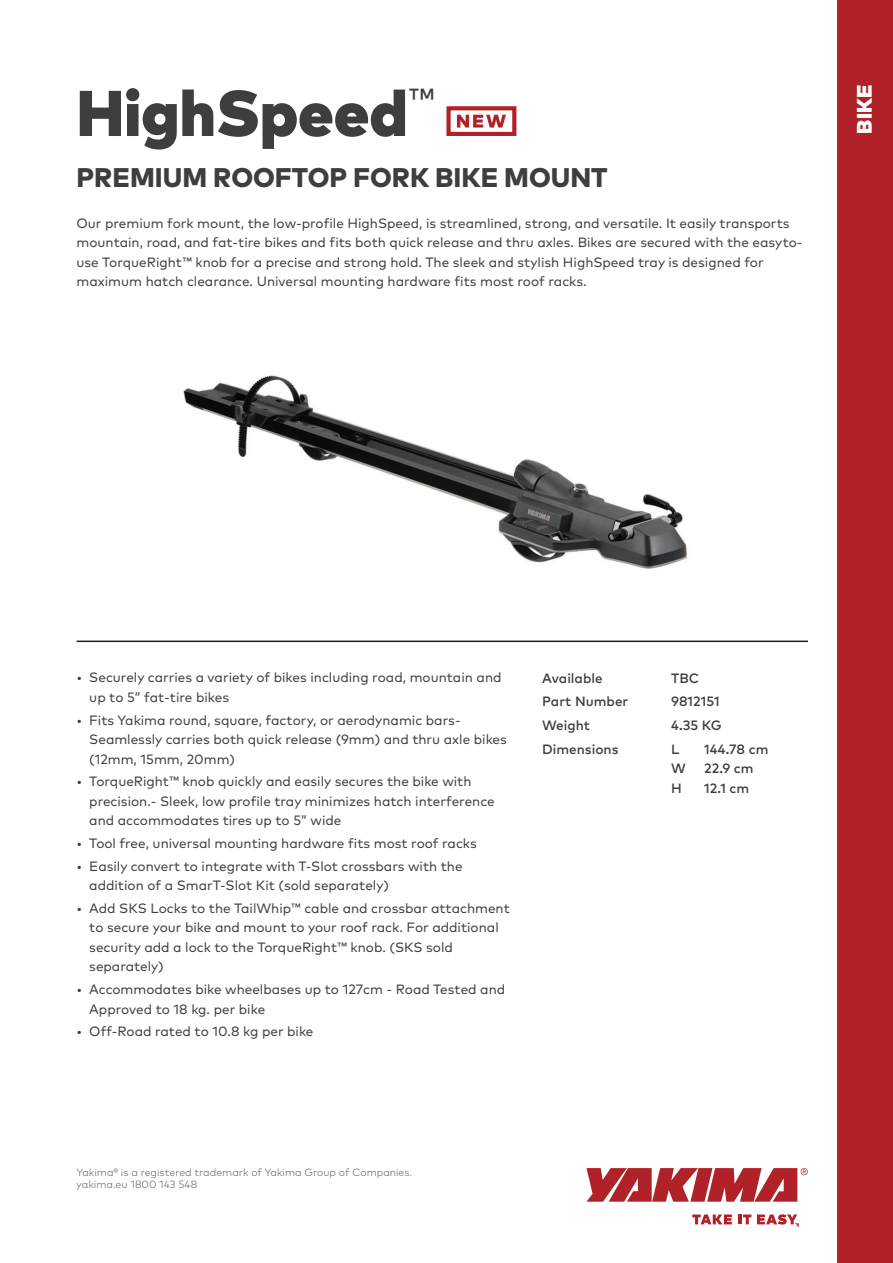
<style>
.page{position:relative;width:893px;height:1263px;background:#fff}
.page>*{position:absolute;margin:0;border:0;box-sizing:border-box;transform-origin:0 0}
.t1{font:900 64.5px "Mark OT";color:#3e3e3f}
.t2{font:800 27px "Mark OT";color:#3e3e3f}
.t3{font:900 21px "Mark OT";color:#fff}
.t4{font:13.5px/19.5px "Mark OT";color:#3e3e3f}
.t5{font:500 13.5px "Mark OT";color:#3e3e3f}
.t6{font:300 10.5px/12.6px "Mark OT";color:#5e686e}
</style>
<div class="page">
<svg style="left:586px;top:1168px;width:222px;height:34px"></svg>
<svg style="left:692px;top:1214px;width:40px;height:10px"></svg>
<hr style="left:738px;top:1214px;width:4px;height:10px;background:#b02128">
<svg style="left:743px;top:1214px;width:8px;height:10px"></svg>
<svg style="left:757px;top:1214px;width:42px;height:12px"></svg>
<img style="left:141px;top:375px;width:583px;height:268px">
<div style="left:838px;top:0;width:55px;height:1263px;background:#b02128"></div>
<hr style="left:77px;top:641px;width:731px;height:1px;background:#231f20">
<div style="left:446px;top:106px;width:70px;height:30px;border:4px solid #b02128"></div>
<svg style="left:457px;top:115px;width:49px;height:13px"></svg>
<h1 class="t1" style="left:77px;top:71px;width:360px">HighSpeed<sup>™</sup></h1>
<h2 class="t2" style="left:77px;top:160px;width:533px">PREMIUM ROOFTOP FORK BIKE MOUNT</h2>
<p class="t4" style="left:77px;top:213px;width:727px">Our premium fork mount, the low-profile HighSpeed, is streamlined, strong, and versatile. It easily transports mountain, road, and fat-tire bikes and fits both quick release and thru axles. Bikes are secured with the easyto&shy;use TorqueRight™ knob for a precise and strong hold. The sleek and stylish HighSpeed tray is designed for maximum hatch clearance. Universal mounting hardware fits most roof racks.</p>
<h3 class="t3" style="left:850px;top:134px;width:50px;rotate:-90deg">BIKE</h3>
<p class="t4" style="left:89px;top:668px;width:414px;text-indent:-13px">• Securely carries a variety of bikes including road, mountain and up to 5” fat-tire bikes</p>
<p class="t4" style="left:89px;top:710px;width:419px;text-indent:-13px">• Fits Yakima round, square, factory, or aerodynamic bars-<br>Seamlessly carries both quick release (9mm) and thru axle bikes (12mm, 15mm, 20mm)</p>
<p class="t4" style="left:89px;top:772px;width:407px;text-indent:-13px">• TorqueRight™ knob quickly and easily secures the bike with precision.- Sleek, low profile tray minimizes hatch interference and accommodates tires up to 5” wide</p>
<p class="t4" style="left:77px;top:833px;width:402px">• Tool free, universal mounting hardware fits most roof racks</p>
<p class="t4" style="left:89px;top:856px;width:375px;text-indent:-13px">• Easily convert to integrate with T-Slot crossbars with the addition of a SmarT-Slot Kit (sold separately)</p>
<p class="t4" style="left:89px;top:898px;width:422px;text-indent:-13px">• Add SKS Locks to the TailWhip™ cable and crossbar attachment to secure your bike and mount to your roof rack. For additional security add a lock to the TorqueRight™ knob. (SKS sold separately)</p>
<p class="t4" style="left:89px;top:979px;width:417px;text-indent:-13px">• Accommodates bike wheelbases up to 127cm - Road Tested and<br>Approved to 18 kg. per bike</p>
<p class="t4" style="left:77px;top:1021px;width:239px">• Off-Road rated to 10.8 kg per bike</p>
<p class="t5" style="left:542px;top:669px;width:62px">Available</p>
<p class="t5" style="left:671px;top:669px;width:29px">TBC</p>
<p class="t5" style="left:542px;top:693px;width:88px">Part Number</p>
<p class="t5" style="left:671px;top:693px;width:50px">9812151</p>
<p class="t5" style="left:542px;top:717px;width:49px">Weight</p>
<p class="t5" style="left:671px;top:717px;width:52px">4.35 KG</p>
<p class="t5" style="left:542px;top:740px;width:78px">Dimensions</p>
<p class="t5" style="left:671px;top:740px;width:10px">L</p>
<p class="t5" style="left:704px;top:740px;width:66px">144.78 cm</p>
<p class="t5" style="left:671px;top:760px;width:16px">W</p>
<p class="t5" style="left:704px;top:760px;width:51px">22.9 cm</p>
<p class="t5" style="left:671px;top:779px;width:12px">H</p>
<p class="t5" style="left:704px;top:779px;width:47px">12.1 cm</p>
<p class="t6" style="left:77px;top:1165px;width:337px">Yakima® is a registered trademark of Yakima Group of Companies. yakima.eu 1800 143 548</p>
</div>
